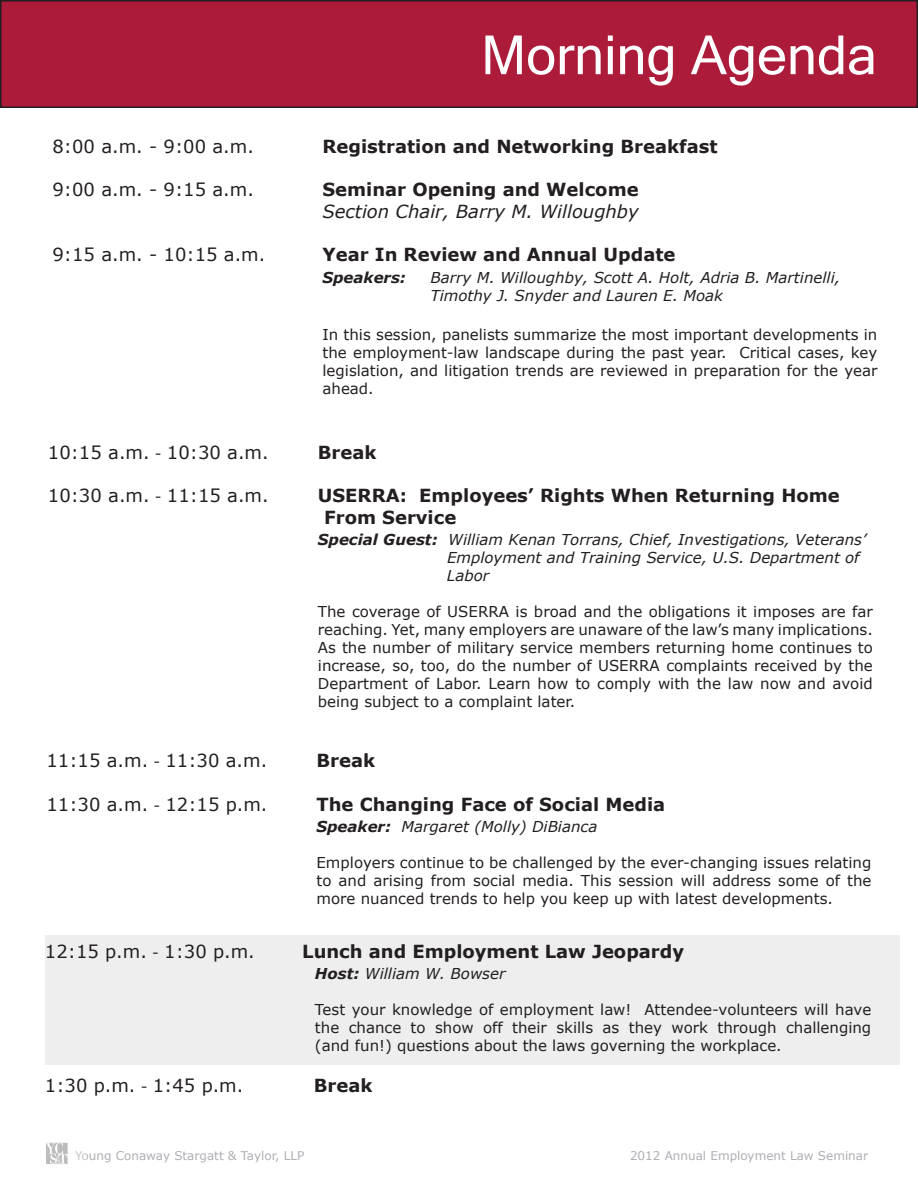
<style>
.page{position:relative;width:918px;height:1188px;background:#fff}
.page>*{position:absolute;margin:0;border:0;box-sizing:border-box;transform-origin:0 0}
.t1{font:54px "Microsoft Sans Serif";color:#fff}
.t2{font:700 18px/21.6px "Verdana";color:#231f20}
.t3{font:18px "Verdana";color:#231f20}
.t4{font:italic 18px "Verdana";color:#231f20}
.t5{font:15px/18px "Verdana";color:#231f20;text-align:justify}
.t6{font:italic 15px/18px "Verdana";color:#231f20}
.t7{font:italic 700 15px "Verdana";color:#231f20}
.t8{font:12px "Verdana";color:#aeafb3}
.s1{font-size:15px}
.s2{font-weight:700}
</style>
<div class="page">
<div style="left:1px;top:1px;width:916px;height:106px;background:#ac1b39"></div>
<div style="left:0;top:0;width:918px;height:108px;border:2px solid #231f20"></div>
<div style="left:45px;top:935px;width:855px;height:129px;background:#eeeeef"></div>
<img style="left:46px;top:1142px;width:22px;height:22px">
<p class="t1" style="left:481px;top:24px;width:397px">Morning Agenda</p>
<p class="t3" style="left:52px;top:134px;width:203px">8:00 a.m. - 9:00 a.m.</p>
<p class="t2" style="left:322px;top:136px;width:397px">Registration and Networking Breakfast</p>
<p class="t3" style="left:52px;top:178px;width:203px">9:00 a.m. - 9:15 a.m.</p>
<p class="t2" style="left:322px;top:179px;width:318px">Seminar Opening and Welcome</p>
<p class="t4" style="left:322px;top:199px;width:318px">Section Chair, Barry M. Willoughby</p>
<p class="t3" style="left:52px;top:242px;width:214px">9:15 a.m. - 10:15 a.m.</p>
<p class="t2" style="left:322px;top:244px;width:355px">Year In Review and Annual Update</p>
<p class="t7" style="left:322px;top:267px;width:85px">Speakers:</p>
<p class="t6" style="left:431px;top:268px;width:411px">Barry M. Willoughby, Scott A. Holt, Adria B. Martinelli,</p>
<p class="t6" style="left:430px;top:286px;width:294px">Timothy J. Snyder and Lauren E. Moak</p>
<p class="t5" style="left:322px;top:326px;width:557px">In this session, panelists summarize the most important developments in the employment-law landscape during the past year. Critical cases, key legislation, and litigation trends are reviewed in preparation for the year ahead.</p>
<p class="t3" style="left:48px;top:440px;width:222px">10:15 a.m. <span class="s1">-</span> 10:30 a.m.</p>
<p class="t2" style="left:318px;top:441px;width:60px">Break</p>
<p class="t3" style="left:48px;top:483px;width:222px">10:30 a.m. <span class="s1">-</span> 11:15 a.m.</p>
<p class="t2" style="left:324px;top:484px;width:517px;text-indent:-6px">USERRA: Employees’ Rights When Returning Home<br>From Service</p>
<p class="t6" style="left:447px;top:531px;width:421px;text-indent:-129px"><span class="s2">Special Guest:</span> William Kenan Torrans, Chief, Investigations, Veterans’<br>Employment and Training Service, U.S. Department of<br>Labor</p>
<p class="t5" style="left:318px;top:603px;width:557px">The coverage of USERRA is broad and the obligations it imposes are far reaching. Yet, many employers are unaware of the law’s many implications.<br>As the number of military service members returning home continues to increase, so, too, do the number of USERRA complaints received by the Department of Labor. Learn how to comply with the law now and avoid being subject to a complaint later.</p>
<p class="t3" style="left:46px;top:749px;width:222px">11:15 a.m. <span class="s1">-</span> 11:30 a.m.</p>
<p class="t2" style="left:316px;top:750px;width:60px">Break</p>
<p class="t3" style="left:46px;top:792px;width:222px">11:30 a.m. <span class="s1">-</span> 12:15 p.m.</p>
<p class="t2" style="left:316px;top:793px;width:350px">The Changing Face of Social Media</p>
<p class="t6" style="left:316px;top:818px;width:282px"><span class="s2">Speaker:</span> Margaret (Molly) DiBianca</p>
<p class="t5" style="left:316px;top:854px;width:556px">Employers continue to be challenged by the ever-changing issues relating to and arising from social media. This session will address some of the more nuanced trends to help you keep up with latest developments.</p>
<p class="t3" style="left:45px;top:939px;width:211px">12:15 p.m. <span class="s1">-</span> 1:30 p.m.</p>
<p class="t2" style="left:302px;top:940px;width:383px">Lunch and Employment Law Jeopardy</p>
<p class="t6" style="left:315px;top:965px;width:192px"><span class="s2">Host:</span> William W. Bowser</p>
<p class="t5" style="left:315px;top:1001px;width:558px">Test your knowledge of employment law! Attendee-volunteers will have the chance to show off their skills as they work through challenging (and fun!) questions about the laws governing the workplace.</p>
<p class="t3" style="left:45px;top:1073px;width:200px">1:30 p.m. <span class="s1">-</span> 1:45 p.m.</p>
<p class="t2" style="left:314px;top:1074px;width:60px">Break</p>
<p class="t8" style="left:75px;top:1147px;width:231px">Young Conaway Stargatt &amp; Taylor, LLP</p>
<p class="t8" style="left:630px;top:1147px;width:240px">2012 Annual Employment Law Seminar</p>
</div>
